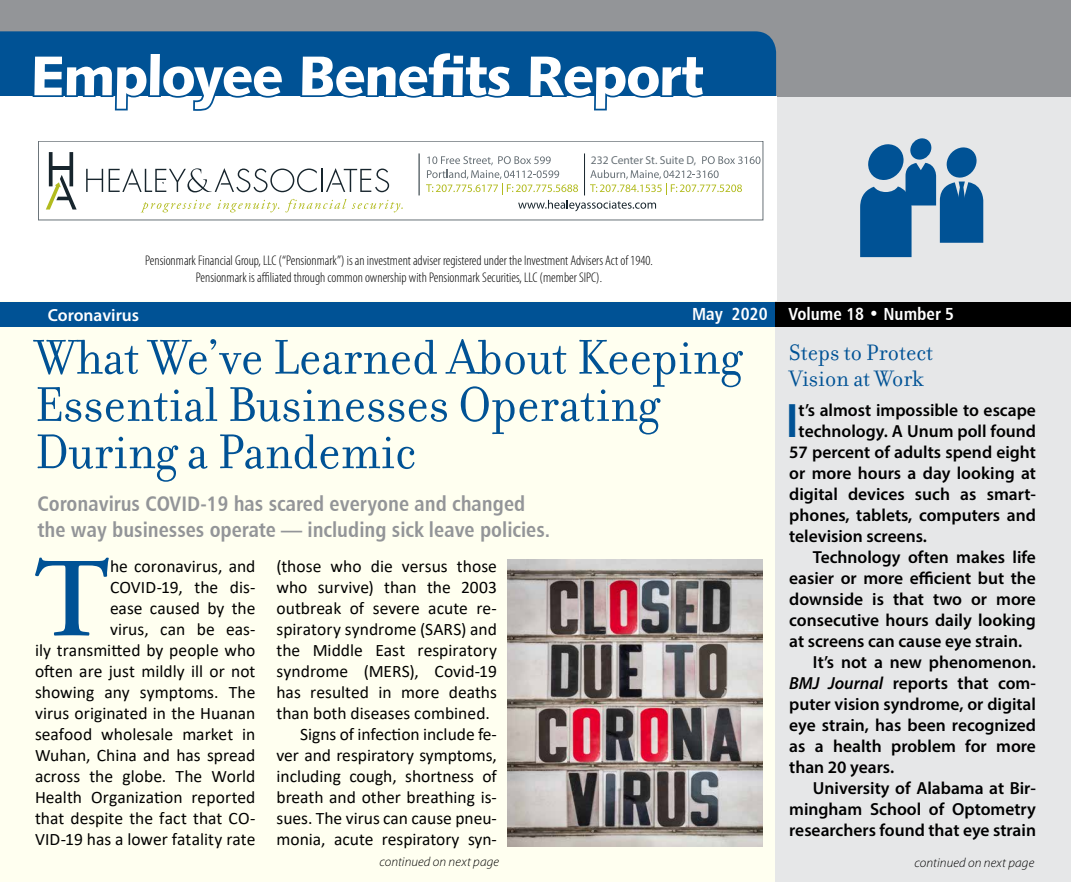
<style>
.page{position:relative;width:1071px;height:882px;background:#fff}
.page>*{position:absolute;margin:0;border:0;box-sizing:border-box;transform-origin:0 0}
.t1{font:600 112.52px "Adobe Garamond Pro";color:#005295}
.t2{font:56px "Humanist 531 BT Black A";letter-spacing:-.025em;color:#fff}
.t3{font:52.5px/47.2px "Filosofia";color:#005295}
.t4{font:600 48.65px "Myriad Pro";color:#005295}
.t5{font:24.15px/26.2px "Filosofia";color:#005295}
.t6{font:21px/25.2px "Humanist 777 BT Bold Condensed B";color:#939598}
.t7{font:17.5px/21px "Calibri";color:#000;text-align:right}
.t8{font:600 17.5px "Myriad Pro";color:#000}
.t9{font:17.5px "Humanist 777 BT Bold Condensed B";color:#fff}
.t10{font:600 17.5px "Myriad Pro";color:#fff}
.t11{font:300 condensed 14px/16.8px "Myriad Pro";color:#000;text-align:center}
.t12{font:italic 300 13.12px "Myriad Pro";letter-spacing:.01em;color:#000}
.t13{font:11.55px "Myriad Pro";color:#687177}
.s1{font-style:italic}
</style>
<div class="page">
<div style="left:1px;top:1px;width:1070px;height:881px;background:#fffff0"></div>
<div style="left:776px;top:75px;width:295px;height:807px;background:#e6e7e8"></div>
<div style="left:0;top:0;width:1071px;height:96px;background:#939598"></div>
<div style="left:0;top:31px;width:776px;height:65px;background:#005295"></div>
<div style="left:0;top:96px;width:776px;height:205px;background:#fff"></div>
<svg style="left:910px;top:138px;width:22px;height:22px"></svg>
<svg style="left:860px;top:144px;width:123px;height:113px"></svg>
<div style="left:0;top:303px;width:776px;height:24px;background:#005295"></div>
<div style="left:776px;top:303px;width:295px;height:24px;background:#000"></div>
<svg style="left:31px;top:50px;width:254px;height:61px"></svg>
<div style="left:299px;top:50px;width:215px;height:48px;background:#005295"></div>
<svg style="left:527px;top:53px;width:180px;height:58px"></svg>
<img style="left:508px;top:559px;width:255px;height:288px">
<svg style="left:86px;top:169px;width:17px;height:23px"></svg>
<svg style="left:109px;top:168px;width:280px;height:24px"></svg>
<svg style="left:46px;top:175px;width:31px;height:35px"></svg>
<svg style="left:69px;top:152px;width:4px;height:34px"></svg>
<svg style="left:49px;top:152px;width:4px;height:34px"></svg>
<hr style="left:52px;top:167px;width:19px;height:3px;background:#17252d">
<svg style="left:141px;top:200px;width:70px;height:12px"></svg>
<svg style="left:218px;top:200px;width:61px;height:12px"></svg>
<svg style="left:285px;top:199px;width:61px;height:13px"></svg>
<svg style="left:352px;top:200px;width:51px;height:12px"></svg>
<svg style="left:426px;top:156px;width:334px;height:55px"></svg>
<div style="left:38px;top:141px;width:725px;height:79px;border:1px solid #687177"></div>
<hr style="left:419px;top:153px;width:1px;height:42px;background:#17252d">
<hr style="left:584px;top:153px;width:1px;height:42px;background:#17252d">
<h2 class="t2" style="left:31px;top:40px;width:674px">Employee Benefits Report</h2>
<p class="t13" style="left:591px;top:153px;width:107px">232 Center St. Suite D,</p>
<p class="t11" style="left:145px;top:252px;width:509px">Pensionmark Financial Group, LLC (“Pensionmark”) is an investment adviser registered under the Investment Advisers Act of 1940.<br>Pensionmark is affiliated through common ownership with Pensionmark Securities, LLC (member SIPC).</p>
<p class="t10" style="left:48px;top:304px;width:93px">Coronavirus</p>
<p class="t9" style="left:692px;top:303px;width:263px">May 2020 Volume 18 • Number 5</p>
<h3 class="t3" style="left:35px;top:334px;width:709px">What We’ve Learned About Keeping<br>Essential Businesses Operating<br>During a Pandemic</h3>
<p class="t6" style="left:38px;top:491px;width:514px">Coronavirus COVID-19 has scared everyone and changed the way businesses operate — including sick leave policies.</p>
<h1 class="t1" style="left:33px;top:535px;width:78px">T</h1>
<p class="t7" style="left:35px;top:556px;width:222px">he coronavirus, and<br>COVID-19, the dis-<br>ease caused by the<br>virus, can be eas-<br>ily transmitted by people who often are just mildly ill or not showing any symptoms. The virus originated in the Huanan seafood wholesale market in<br>Wuhan, China and has spread across the globe. The World<br>Health Organization reported that despite the fact that CO-<br>VID-19 has a lower fatality rate</p>
<p class="t7" style="left:277px;top:556px;width:222px">(those who die versus those</p>
<p class="t7" style="left:277px;top:577px;width:222px">who survive) than the 2003</p>
<p class="t7" style="left:277px;top:598px;width:222px">outbreak of severe acute re-</p>
<p class="t7" style="left:277px;top:619px;width:222px">spiratory syndrome (SARS) and</p>
<p class="t7" style="left:277px;top:640px;width:222px">the Middle East respiratory</p>
<p class="t7" style="left:277px;top:661px;width:222px">syndrome (MERS), Covid-19</p>
<p class="t7" style="left:277px;top:682px;width:222px">has resulted in more deaths</p>
<p class="t7" style="left:277px;top:703px;width:215px">than both diseases combined.</p>
<p class="t7" style="left:300px;top:724px;width:198px">Signs of infection include fe-</p>
<p class="t7" style="left:277px;top:745px;width:222px">ver and respiratory symptoms,</p>
<p class="t7" style="left:277px;top:766px;width:222px">including cough, shortness of</p>
<p class="t7" style="left:277px;top:787px;width:222px">breath and other breathing is-</p>
<p class="t7" style="left:277px;top:808px;width:222px">sues. The virus can cause pneu-</p>
<p class="t7" style="left:277px;top:829px;width:222px">monia, acute respiratory syn-</p>
<h3 class="t5" style="left:789px;top:339px;width:145px">Steps to Protect<br>Vision at Work</h3>
<h3 class="t4" style="left:786px;top:389px;width:14px">I</h3>
<p class="t8" style="left:799px;top:399px;width:239px">t’s almost impossible to escape</p>
<p class="t8" style="left:799px;top:420px;width:239px">technology. A Unum poll found</p>
<p class="t8" style="left:789px;top:441px;width:248px">57 percent of adults spend eight</p>
<p class="t8" style="left:789px;top:462px;width:248px">or more hours a day looking at</p>
<p class="t8" style="left:789px;top:483px;width:248px">digital devices such as smart-</p>
<p class="t8" style="left:789px;top:504px;width:248px">phones, tablets, computers and</p>
<p class="t8" style="left:789px;top:525px;width:139px">television screens.</p>
<p class="t8" style="left:813px;top:546px;width:225px">Technology often makes life</p>
<p class="t8" style="left:789px;top:567px;width:248px">easier or more efficient but the</p>
<p class="t8" style="left:789px;top:588px;width:248px">downside is that two or more</p>
<p class="t8" style="left:789px;top:609px;width:248px">consecutive hours daily looking</p>
<p class="t8" style="left:789px;top:630px;width:234px">at screens can cause eye strain.</p>
<p class="t8" style="left:813px;top:651px;width:225px">It’s not a new phenomenon.</p>
<p class="t8" style="left:789px;top:672px;width:248px"><span class="s1">BMJ Journal</span> reports that com-</p>
<p class="t8" style="left:789px;top:693px;width:248px">puter vision syndrome, or digital</p>
<p class="t8" style="left:789px;top:714px;width:248px">eye strain, has been recognized</p>
<p class="t8" style="left:789px;top:735px;width:248px">as a health problem for more</p>
<p class="t8" style="left:789px;top:756px;width:106px">than 20 years.</p>
<p class="t8" style="left:813px;top:777px;width:225px">University of Alabama at Bir-</p>
<p class="t8" style="left:789px;top:798px;width:248px">mingham School of Optometry</p>
<p class="t8" style="left:789px;top:819px;width:248px">researchers found that eye strain</p>
<p class="t12" style="left:379px;top:854px;width:121px">continued on next page</p>
<p class="t12" style="left:915px;top:856px;width:121px">continued on next page</p>
</div>
